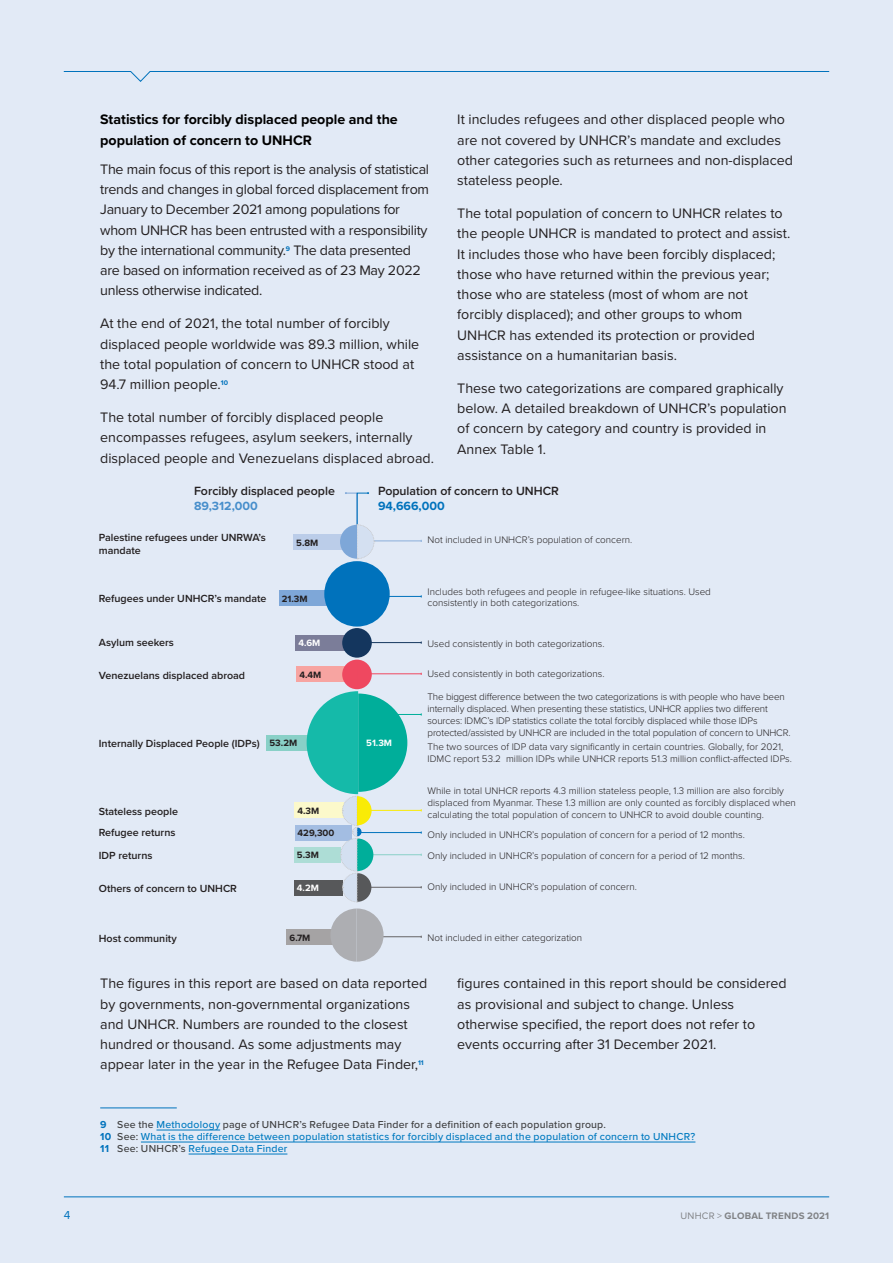
<style>
.page{position:relative;width:893px;height:1263px;background:#e2eaf6}
.page>*{position:absolute;margin:0;border:0;box-sizing:border-box;transform-origin:0 0}
._2021___normalText_w{font:14.25px/20.2px "Proxima Nova";color:#231f20}
._2021___normalText_w-2{font:14.25px/20.2px "Proxima Nova";letter-spacing:-.02em;color:#231f20}
.Body_Text{font:700 14.25px/20.2px "Proxima Nova";color:#000}
.t1{font:600 12.3px/14.9px "Proxima Nova";color:#231f20}
.t2{font:12px "Proxima Nova";color:#0072bc}
.t3{font:600 10.65px/12.9px "Proxima Nova";color:#231f20}
._2021___Footnote{font:500 10.5px "Proxima Nova";letter-spacing:.02em;color:#007ac0}
._2021___Footnote-2{font:500 10.5px "Proxima Nova";letter-spacing:.02em;color:#3e3e3f}
.t4{font:300 9.9px/11.9px "Proxima Nova";color:#231f20}
.t5{font:700 9.75px "Proxima Nova";letter-spacing:.02em;color:#808285}
.t6{font:700 9.45px "Proxima Nova";color:#231f20}
.t7{font:700 9.45px "Proxima Nova";color:#fff}
.s1{font-weight:700;color:#478ecb}
.s2{font-weight:700;color:#0072bc}
.s3{color:#007ac0}
.s4{color:#3e3e3f}
.s5{font-weight:400}
</style>
<div class="page">
<hr style="left:100px;top:1108px;width:77px;height:1px;background:#0072bc">
<hr style="left:156px;top:1130px;width:64px;height:1px;background:#007ac0">
<hr style="left:141px;top:1142px;width:554px;height:1px;background:#007ac0">
<hr style="left:189px;top:1154px;width:98px;height:1px;background:#007ac0">
<div style="left:296px;top:635px;width:49px;height:15px;background:#7b7d99"></div>
<div style="left:297px;top:666px;width:49px;height:16px;background:#f7a4a1"></div>
<div style="left:267px;top:735px;width:49px;height:16px;background:#89d0c7"></div>
<div style="left:295px;top:802px;width:49px;height:16px;background:#fcf9cb"></div>
<div style="left:294px;top:847px;width:47px;height:15px;background:#adddd6"></div>
<div style="left:295px;top:824px;width:57px;height:16px;background:#a3bde2"></div>
<div style="left:294px;top:880px;width:48px;height:16px;background:#57585a"></div>
<div style="left:287px;top:929px;width:49px;height:16px;background:#a5a3a4"></div>
<div style="left:294px;top:534px;width:49px;height:16px;background:#bbcde9"></div>
<hr style="left:373px;top:541px;width:48px;height:1px;background:#8aaedb">
<div style="left:279px;top:590px;width:49px;height:16px;background:#7ea7d8"></div>
<hr style="left:378px;top:596px;width:43px;height:1px;background:#0072bc">
<hr style="left:364px;top:642px;width:57px;height:1px;background:#14365e">
<hr style="left:364px;top:673px;width:57px;height:1px;background:#ef4860">
<hr style="left:374px;top:714px;width:47px;height:1px;background:#00ae9a">
<hr style="left:367px;top:810px;width:54px;height:1px;background:#f9eb06">
<hr style="left:359px;top:832px;width:62px;height:1px;background:#0072bc">
<hr style="left:365px;top:854px;width:56px;height:1px;background:#89d0c7">
<hr style="left:367px;top:887px;width:54px;height:1px;background:#656364">
<hr style="left:367px;top:936px;width:54px;height:1px;background:#656364">
<svg style="left:307px;top:492px;width:100px;height:470px"></svg>
<hr style="left:64px;top:1196px;width:765px;height:1px;background:#0072bc">
<svg style="left:63px;top:71px;width:767px;height:11px"></svg>
<p class="Body_Text" style="left:100px;top:109px;width:299px">Statistics for forcibly displaced people and the population of concern to UNHCR</p>
<p class="_2021___normalText_w-2" style="left:100px;top:158px;width:330px">The main focus of this report is the analysis of statistical trends and changes in global forced displacement from January to December 2021 among populations for whom UNHCR has been entrusted with a responsibility by the international community.<sup>9</sup> The data presented are based on information received as of 23 May 2022 unless otherwise indicated.</p>
<p class="_2021___normalText_w" style="left:100px;top:313px;width:321px">At the end of 2021, the total number of forcibly displaced people worldwide was 89.3 million, while the total population of concern to UNHCR stood at 94.7 million people.<sup>10</sup></p>
<p class="_2021___normalText_w" style="left:100px;top:407px;width:335px">The total number of forcibly displaced people encompasses refugees, asylum seekers, internally displaced people and Venezuelans displaced abroad.</p>
<p class="_2021___normalText_w" style="left:457px;top:109px;width:337px">It includes refugees and other displaced people who are not covered by UNHCR’s mandate and excludes other categories such as returnees and non-displaced stateless people.</p>
<p class="_2021___normalText_w" style="left:457px;top:203px;width:335px">The total population of concern to UNHCR relates to the people UNHCR is mandated to protect and assist.<br>It includes those who have been forcibly displaced; those who have returned within the previous year; those who are stateless (most of whom are not forcibly displaced); and other groups to whom UNHCR has extended its protection or provided assistance on a humanitarian basis.</p>
<p class="_2021___normalText_w" style="left:457px;top:377px;width:331px">These two categorizations are compared graphically below. A detailed breakdown of UNHCR’s population of concern by category and country is provided in Annex Table 1.</p>
<p class="t1" style="left:194px;top:483px;width:142px">Forcibly displaced people<br><span class="s1">89,312,000</span></p>
<p class="t1" style="left:378px;top:483px;width:182px">Population of concern to UNHCR<br><span class="s2">94,666,000</span></p>
<p class="t3" style="left:99px;top:531px;width:169px">Palestine refugees under UNRWA’s mandate</p>
<p class="t6" style="left:296px;top:536px;width:24px">5.8M</p>
<p class="t4" style="left:427px;top:533px;width:206px">Not included in UNHCR’s population of concern.</p>
<p class="t3" style="left:99px;top:592px;width:169px">Refugees under UNHCR’s mandate</p>
<p class="t6" style="left:282px;top:591px;width:27px">21.3M</p>
<p class="t4" style="left:427px;top:585px;width:285px">Includes both refugees and people in refugee-like situations. Used consistently in both categorizations.</p>
<p class="t3" style="left:99px;top:635px;width:77px">Asylum seekers</p>
<p class="t3" style="left:99px;top:668px;width:148px">Venezuelans displaced abroad</p>
<p class="t7" style="left:298px;top:636px;width:24px">4.6M</p>
<p class="t6" style="left:299px;top:667px;width:23px">4.4M</p>
<p class="t3" style="left:99px;top:737px;width:162px">Internally Displaced People (IDPs)</p>
<p class="t6" style="left:270px;top:736px;width:29px">53.2M</p>
<p class="t7" style="left:366px;top:736px;width:27px">51.3M</p>
<p class="t3" style="left:99px;top:804px;width:81px">Stateless people</p>
<p class="t3" style="left:99px;top:849px;width:55px">IDP returns</p>
<p class="t3" style="left:99px;top:826px;width:78px">Refugee returns</p>
<p class="t6" style="left:297px;top:804px;width:23px">4.3M</p>
<p class="t6" style="left:297px;top:848px;width:23px">5.3M</p>
<p class="t6" style="left:298px;top:826px;width:38px">429,300</p>
<p class="t3" style="left:99px;top:882px;width:140px">Others of concern to UNHCR</p>
<p class="t7" style="left:297px;top:881px;width:23px">4.2M</p>
<p class="t4" style="left:427px;top:637px;width:179px">Used consistently in both categorizations.</p>
<p class="t4" style="left:427px;top:667px;width:179px">Used consistently in both categorizations.</p>
<p class="t4" style="left:427px;top:690px;width:365px">The biggest difference between the two categorizations is with people who have been internally displaced. When presenting these statistics, UNHCR applies two different sources: IDMC’s IDP statistics collate the total forcibly displaced while those IDPs protected/assisted by UNHCR are included in the total population of concern to UNHCR.</p>
<p class="t4" style="left:427px;top:740px;width:366px">The two sources of IDP data vary significantly in certain countries. Globally, for 2021,<br>IDMC report 53.2 million IDPs while UNHCR reports 51.3 million conflict-affected IDPs.</p>
<p class="t4" style="left:427px;top:785px;width:370px">While in total UNHCR reports 4.3 million stateless people, 1.3 million are also forcibly displaced from Myanmar. These 1.3 million are only counted as forcibly displaced when calculating the total population of concern to UNHCR to avoid double counting.</p>
<p class="t4" style="left:427px;top:823px;width:319px;line-height:21px">Only included in UNHCR’s population of concern for a period of 12 months.<br>Only included in UNHCR’s population of concern for a period of 12 months.</p>
<p class="t4" style="left:427px;top:880px;width:211px">Only included in UNHCR’s population of concern.</p>
<p class="t3" style="left:99px;top:932px;width:79px">Host community</p>
<p class="t6" style="left:290px;top:931px;width:22px">6.7M</p>
<p class="t4" style="left:427px;top:931px;width:156px">Not included in either categorization</p>
<p class="_2021___normalText_w" style="left:100px;top:973px;width:328px">The figures in this report are based on data reported by governments, non-governmental organizations and UNHCR. Numbers are rounded to the closest hundred or thousand. As some adjustments may appear later in the year in the Refugee Data Finder,<sup>11</sup></p>
<p class="_2021___normalText_w" style="left:457px;top:973px;width:331px">figures contained in this report should be considered as provisional and subject to change. Unless otherwise specified, the report does not refer to events occurring after 31 December 2021.</p>
<p class="_2021___Footnote-2" style="left:100px;top:1117px;width:507px"><span class="s2">9</span> See the <span class="s3">Methodology</span> page of UNHCR’s Refugee Data Finder for a definition of each population group.</p>
<p class="_2021___Footnote" style="left:100px;top:1129px;width:597px"><span class="s2">10</span> <span class="s4">See:</span> What is the difference between population statistics for forcibly displaced and the population of concern to UNHCR?</p>
<p class="_2021___Footnote" style="left:100px;top:1141px;width:189px"><span class="s2">11</span> <span class="s4">See: UNHCR’s</span> Refugee Data Finder</p>
<p class="t2" style="left:64px;top:1206px;width:8px">4</p>
<p class="t5" style="left:680px;top:1208px;width:150px"><span class="s5">UNHCR &gt;</span> GLOBAL TRENDS 2021</p>
</div>
